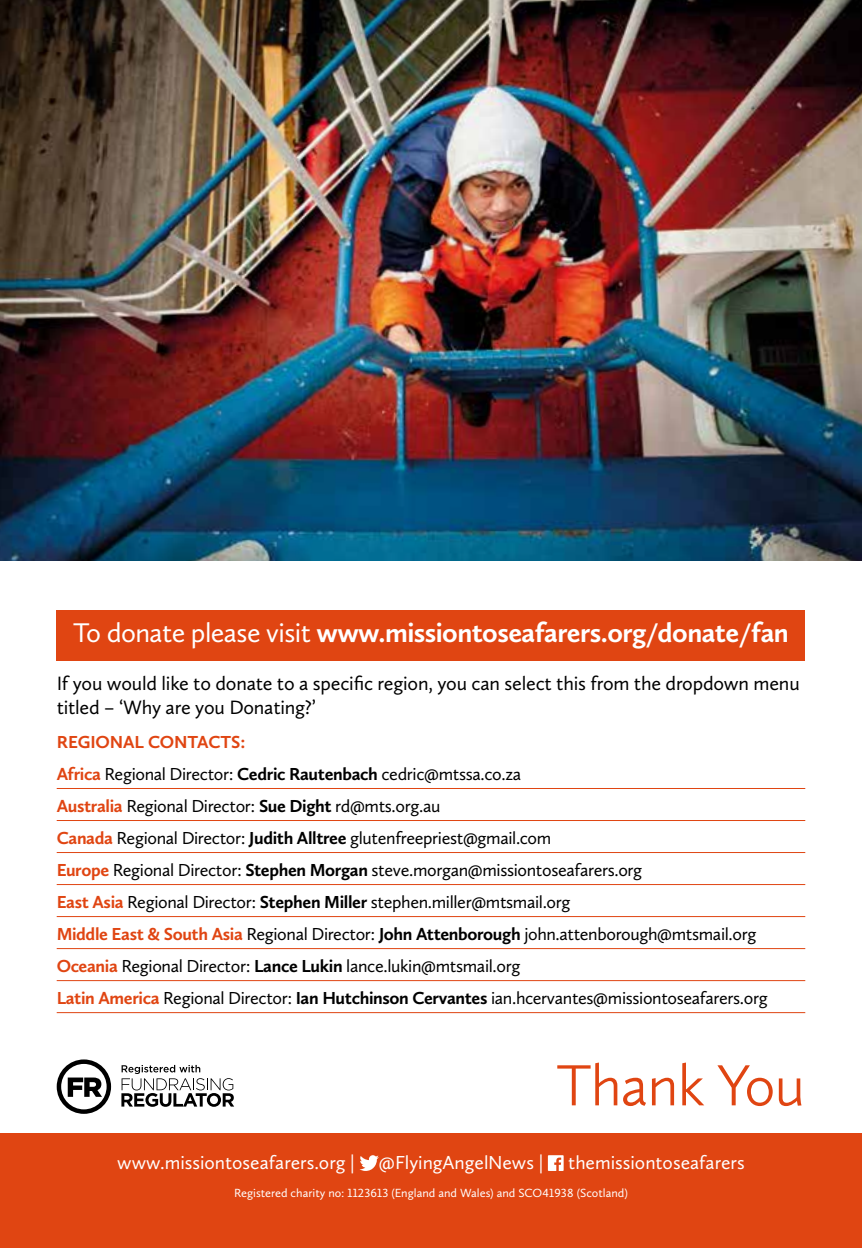
<style>
.page{position:relative;width:862px;height:1248px;background:#fff}
.page>*{position:absolute;margin:0;border:0;box-sizing:border-box;transform-origin:0 0}
.t1{font:300 60px "Calluna Sans";letter-spacing:-.02em;color:#e04512}
.t2{font:700 28px "Calluna Sans";letter-spacing:-.02em;color:#fff}
.t3{font:20px/24px "Calluna Sans";letter-spacing:-.01em;color:#000}
.t4{font:19.4px "Calluna Sans";color:#fff}
.t5{font:18px/32px "Calluna Sans";letter-spacing:-.02em;color:#000}
.t6{font:12.2px "Calluna Sans";color:#fff}
.s1{font-weight:400}
.s2{font-weight:700;color:#e04512}
.s3{font-weight:700}
</style>
<div class="page">
<div style="left:0;top:1133px;width:862px;height:114px;background:#e04512"></div>
<hr style="left:57px;top:788px;width:748px;height:1px;background:#e04512">
<hr style="left:57px;top:820px;width:748px;height:1px;background:#e04512">
<hr style="left:57px;top:852px;width:748px;height:1px;background:#e04512">
<hr style="left:57px;top:884px;width:748px;height:1px;background:#e04512">
<hr style="left:57px;top:916px;width:748px;height:1px;background:#e04512">
<hr style="left:57px;top:948px;width:748px;height:1px;background:#e04512">
<hr style="left:57px;top:980px;width:748px;height:1px;background:#e04512">
<hr style="left:57px;top:1012px;width:748px;height:1px;background:#e04512">
<svg style="left:57px;top:1059px;width:54px;height:54px"></svg>
<svg style="left:121px;top:1064px;width:113px;height:42px"></svg>
<div style="left:57px;top:610px;width:748px;height:51px;background:#e04512"></div>
<svg style="left:359px;top:1155px;width:20px;height:15px"></svg>
<svg style="left:548px;top:1155px;width:15px;height:15px"></svg>
<img style="left:0;top:0;width:862px;height:560px">
<h2 class="t2" style="left:73px;top:615px;width:717px"><span class="s1">To donate please visit</span> www.missiontoseafarers.org/donate/fan</h2>
<p class="t3" style="left:57px;top:671px;width:744px">If you would like to donate to a specific region, you can select this from the dropdown menu titled – ‘Why are you Donating?’</p>
<p class="t5" style="left:57px;top:725px;width:712px"><span class="s2">REGIONAL CONTACTS:<br>Africa</span> Regional Director: <span class="s3">Cedric Rautenbach</span> cedric@mtssa.co.za<br><span class="s2">Australia</span> Regional Director: <span class="s3">Sue Dight</span> rd@mts.org.au<br><span class="s2">Canada</span> Regional Director: <span class="s3">Judith Alltree</span> glutenfreepriest@gmail.com<br><span class="s2">Europe</span> Regional Director: <span class="s3">Stephen Morgan</span> steve.morgan@missiontoseafarers.org<br><span class="s2">East Asia</span> Regional Director: <span class="s3">Stephen Miller</span> stephen.miller@mtsmail.org<br><span class="s2">Middle East &amp; South Asia</span> Regional Director: <span class="s3">John Attenborough</span> john.attenborough@mtsmail.org <span class="s2">Oceania</span> Regional Director: <span class="s3">Lance Lukin</span> lance.lukin@mtsmail.org<br><span class="s2">Latin America</span> Regional Director: <span class="s3">Ian Hutchinson Cervantes</span> ian.hcervantes@missiontoseafarers.org</p>
<h1 class="t1" style="left:556px;top:1049px;width:250px">Thank You</h1>
<p class="t4" style="left:117px;top:1150px;width:427px">www.missiontoseafarers.org | @FlyingAngelNews |</p>
<p class="t4" style="left:568px;top:1150px;width:178px">themissiontoseafarers</p>
<p class="t6" style="left:234px;top:1184px;width:395px">Registered charity no: 1123613 (England and Wales) and SCO41938 (Scotland)</p>
</div>
